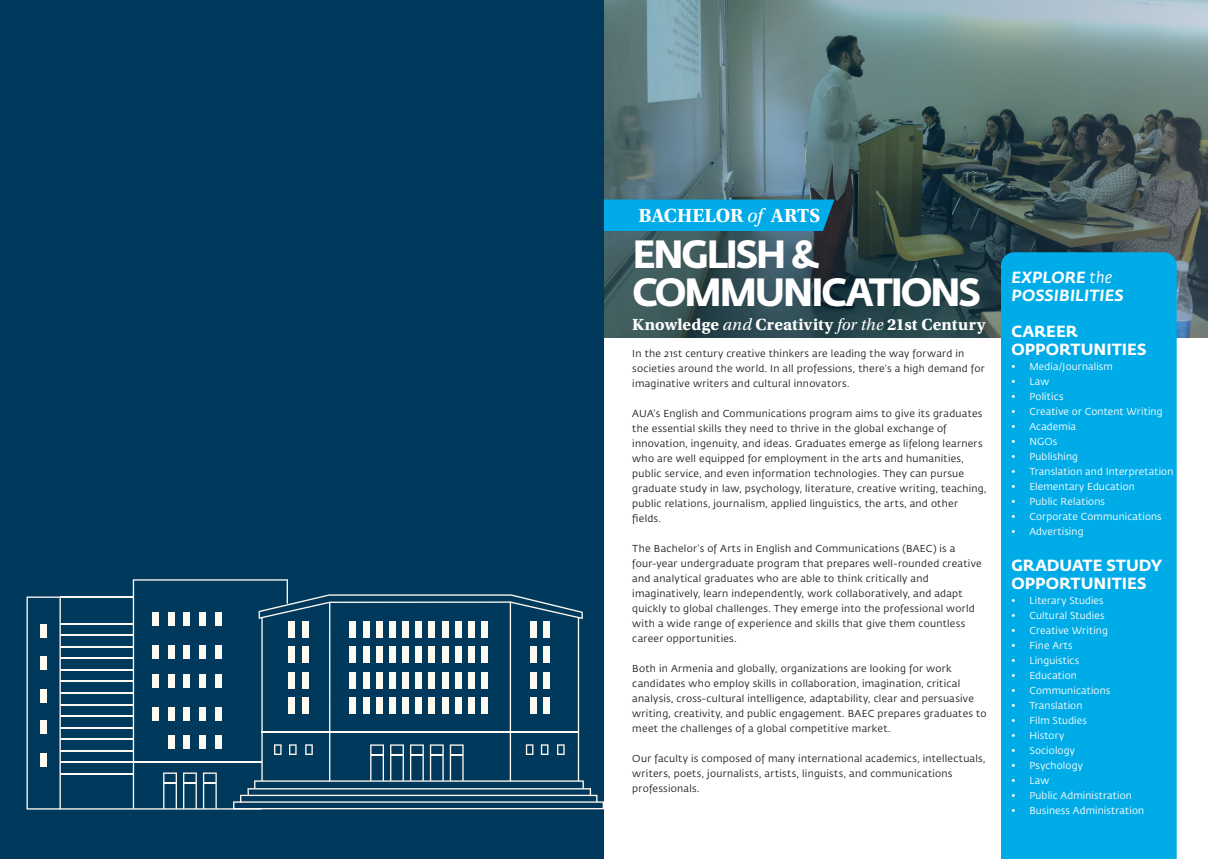
<style>
.page{position:relative;width:1208px;height:859px;background:#fff}
.page>*{position:absolute;margin:0;border:0;box-sizing:border-box;transform-origin:0 0}
.t1{font:700 39px/38px "Fedra Sans Arm";letter-spacing:-.065em;color:#fff}
.t2{font:700 20px "Utopia Std";color:#fff}
.t3{font:17px "Utopia Std Bold Capt";letter-spacing:.01em;color:#fff}
.t4{font:700 16px/18px "Fedra Sans Arm";letter-spacing:.005em;color:#fff}
.t5{font:italic 700 16px/18px "Fedra Sans Arm";letter-spacing:.01em;color:#fff}
.BODY{font:10px/15px "Fedra Sans Arm";letter-spacing:.025em;color:#231f20}
.t6{font:10px "Fedra Sans Arm";letter-spacing:.01em;color:#fff}
.s1{font-weight:400;font-style:italic}
.s2{font-family:"Utopia Std";font-style:italic}
.s3{font-weight:400}
</style>
<div class="page">
<svg style="left:604px;top:0;width:604px;height:337px;background:#546c6f"></svg>
<div style="left:1001px;top:252px;width:175px;height:607px;background:#00ace7"></div>
<div style="left:604px;top:199px;width:230px;height:32px;background:#00abe7"></div>
<div style="left:0;top:0;width:604px;height:859px;background:#00395c"></div>
<svg style="left:133px;top:579px;width:471px;height:230px"></svg>
<svg style="left:60px;top:597px;width:202px;height:213px"></svg>
<div style="left:152px;top:612px;width:6px;height:13px;background:#fef9f1"></div>
<div style="left:168px;top:612px;width:6px;height:13px;background:#fef9f1"></div>
<div style="left:183px;top:612px;width:7px;height:13px;background:#fef9f1"></div>
<div style="left:199px;top:612px;width:7px;height:13px;background:#fef9f1"></div>
<div style="left:215px;top:612px;width:7px;height:13px;background:#fef9f1"></div>
<div style="left:152px;top:645px;width:6px;height:13px;background:#fef9f1"></div>
<div style="left:168px;top:645px;width:6px;height:13px;background:#fef9f1"></div>
<div style="left:183px;top:645px;width:7px;height:13px;background:#fef9f1"></div>
<div style="left:199px;top:645px;width:7px;height:13px;background:#fef9f1"></div>
<div style="left:215px;top:645px;width:7px;height:13px;background:#fef9f1"></div>
<div style="left:152px;top:674px;width:6px;height:13px;background:#fef9f1"></div>
<div style="left:168px;top:674px;width:6px;height:13px;background:#fef9f1"></div>
<div style="left:183px;top:674px;width:7px;height:13px;background:#fef9f1"></div>
<div style="left:199px;top:674px;width:7px;height:13px;background:#fef9f1"></div>
<div style="left:215px;top:674px;width:7px;height:13px;background:#fef9f1"></div>
<div style="left:152px;top:707px;width:6px;height:13px;background:#fef9f1"></div>
<div style="left:168px;top:707px;width:6px;height:13px;background:#fef9f1"></div>
<div style="left:183px;top:707px;width:7px;height:13px;background:#fef9f1"></div>
<div style="left:199px;top:707px;width:7px;height:13px;background:#fef9f1"></div>
<div style="left:215px;top:707px;width:7px;height:13px;background:#fef9f1"></div>
<div style="left:168px;top:736px;width:6px;height:13px;background:#fef9f1"></div>
<div style="left:183px;top:736px;width:7px;height:13px;background:#fef9f1"></div>
<div style="left:199px;top:736px;width:7px;height:13px;background:#fef9f1"></div>
<div style="left:215px;top:736px;width:7px;height:13px;background:#fef9f1"></div>
<hr style="left:60px;top:596px;width:73px;height:2px;background:#fef9f1">
<hr style="left:60px;top:623px;width:73px;height:1px;background:#fef9f1">
<hr style="left:60px;top:635px;width:73px;height:1px;background:#fef9f1">
<hr style="left:60px;top:646px;width:73px;height:2px;background:#fef9f1">
<hr style="left:60px;top:658px;width:73px;height:1px;background:#fef9f1">
<hr style="left:60px;top:669px;width:73px;height:2px;background:#fef9f1">
<hr style="left:60px;top:681px;width:73px;height:1px;background:#fef9f1">
<hr style="left:60px;top:692px;width:73px;height:2px;background:#fef9f1">
<hr style="left:60px;top:704px;width:73px;height:1px;background:#fef9f1">
<hr style="left:60px;top:715px;width:73px;height:2px;background:#fef9f1">
<hr style="left:60px;top:727px;width:73px;height:1px;background:#fef9f1">
<hr style="left:60px;top:738px;width:73px;height:2px;background:#fef9f1">
<hr style="left:60px;top:750px;width:73px;height:1px;background:#fef9f1">
<hr style="left:60px;top:762px;width:202px;height:1px;background:#fef9f1">
<hr style="left:60px;top:773px;width:73px;height:1px;background:#fef9f1">
<svg style="left:27px;top:596px;width:33px;height:214px"></svg>
<p class="t2" style="left:638px;top:204px;width:183px">BACHELOR <span class="s1">of</span> ARTS</p>
<p class="t1" style="left:632px;top:234px;width:350px">ENGLISH &amp;<br>COMMUNICATIONS</p>
<p class="t3" style="left:632px;top:314px;width:354px">Knowledge <span class="s2">and</span> Creativity <span class="s2">for the</span> 21st Century</p>
<p class="BODY" style="left:632px;top:345px;width:354px">In the 21st century creative thinkers are leading the way forward in societies around the world. In all professions, there’s a high demand for imaginative writers and cultural innovators.</p>
<p class="BODY" style="left:632px;top:405px;width:356px">AUA’s English and Communications program aims to give its graduates the essential skills they need to thrive in the global exchange of innovation, ingenuity, and ideas. Graduates emerge as lifelong learners who are well equipped for employment in the arts and humanities, public service, and even information technologies. They can pursue graduate study in law, psychology, literature, creative writing, teaching, public relations, journalism, applied linguistics, the arts, and other fields.</p>
<p class="BODY" style="left:632px;top:540px;width:351px">The Bachelor’s of Arts in English and Communications (BAEC) is a four-year undergraduate program that prepares well-rounded creative and analytical graduates who are able to think critically and imaginatively, learn independently, work collaboratively, and adapt quickly to global challenges. They emerge into the professional world with a wide range of experience and skills that give them countless career opportunities.</p>
<p class="BODY" style="left:632px;top:660px;width:356px">Both in Armenia and globally, organizations are looking for work candidates who employ skills in collaboration, imagination, critical analysis, cross-cultural intelligence, adaptability, clear and persuasive writing, creativity, and public engagement. BAEC prepares graduates to meet the challenges of a global competitive market.</p>
<p class="BODY" style="left:632px;top:750px;width:355px">Our faculty is composed of many international academics, intellectuals, writers, poets, journalists, artists, linguists, and communications professionals.</p>
<p class="t5" style="left:1011px;top:268px;width:114px">EXPLORE <span class="s3">the<br></span>POSSIBILITIES</p>
<p class="t4" style="left:1011px;top:322px;width:137px">CAREER<br>OPPORTUNITIES</p>
<p class="t6" style="left:1011px;top:360px;width:103px">• Media/Journalism</p>
<p class="t6" style="left:1011px;top:375px;width:39px">• Law</p>
<p class="t6" style="left:1011px;top:390px;width:54px">• Politics</p>
<p class="t6" style="left:1011px;top:405px;width:153px">• Creative or Content Writing</p>
<p class="t6" style="left:1011px;top:420px;width:66px">• Academia</p>
<p class="t6" style="left:1011px;top:435px;width:47px">• NGOs</p>
<p class="t6" style="left:1011px;top:450px;width:68px">• Publishing</p>
<p class="t6" style="left:1011px;top:465px;width:163px">• Translation and Interpretation</p>
<p class="t6" style="left:1011px;top:480px;width:125px">• Elementary Education</p>
<p class="t6" style="left:1011px;top:495px;width:95px">• Public Relations</p>
<p class="t6" style="left:1011px;top:510px;width:152px">• Corporate Communications</p>
<p class="t6" style="left:1011px;top:525px;width:74px">• Advertising</p>
<p class="t4" style="left:1011px;top:556px;width:152px">GRADUATE STUDY</p>
<p class="t4" style="left:1011px;top:574px;width:137px">OPPORTUNITIES</p>
<p class="t6" style="left:1011px;top:594px;width:94px">• Literary Studies</p>
<p class="t6" style="left:1011px;top:609px;width:95px">• Cultural Studies</p>
<p class="t6" style="left:1011px;top:624px;width:98px">• Creative Writing</p>
<p class="t6" style="left:1011px;top:639px;width:63px">• Fine Arts</p>
<p class="t6" style="left:1011px;top:654px;width:69px">• Linguistics</p>
<p class="t6" style="left:1011px;top:669px;width:67px">• Education</p>
<p class="t6" style="left:1011px;top:684px;width:100px">• Communications</p>
<p class="t6" style="left:1011px;top:699px;width:72px">• Translation</p>
<p class="t6" style="left:1011px;top:714px;width:77px">• Film Studies</p>
<p class="t6" style="left:1011px;top:729px;width:54px">• History</p>
<p class="t6" style="left:1011px;top:744px;width:65px">• Sociology</p>
<p class="t6" style="left:1011px;top:759px;width:73px">• Psychology</p>
<p class="t6" style="left:1011px;top:774px;width:39px">• Law</p>
<p class="t6" style="left:1011px;top:789px;width:122px">• Public Administration</p>
<p class="t6" style="left:1011px;top:804px;width:134px">• Business Administration</p>
</div>
